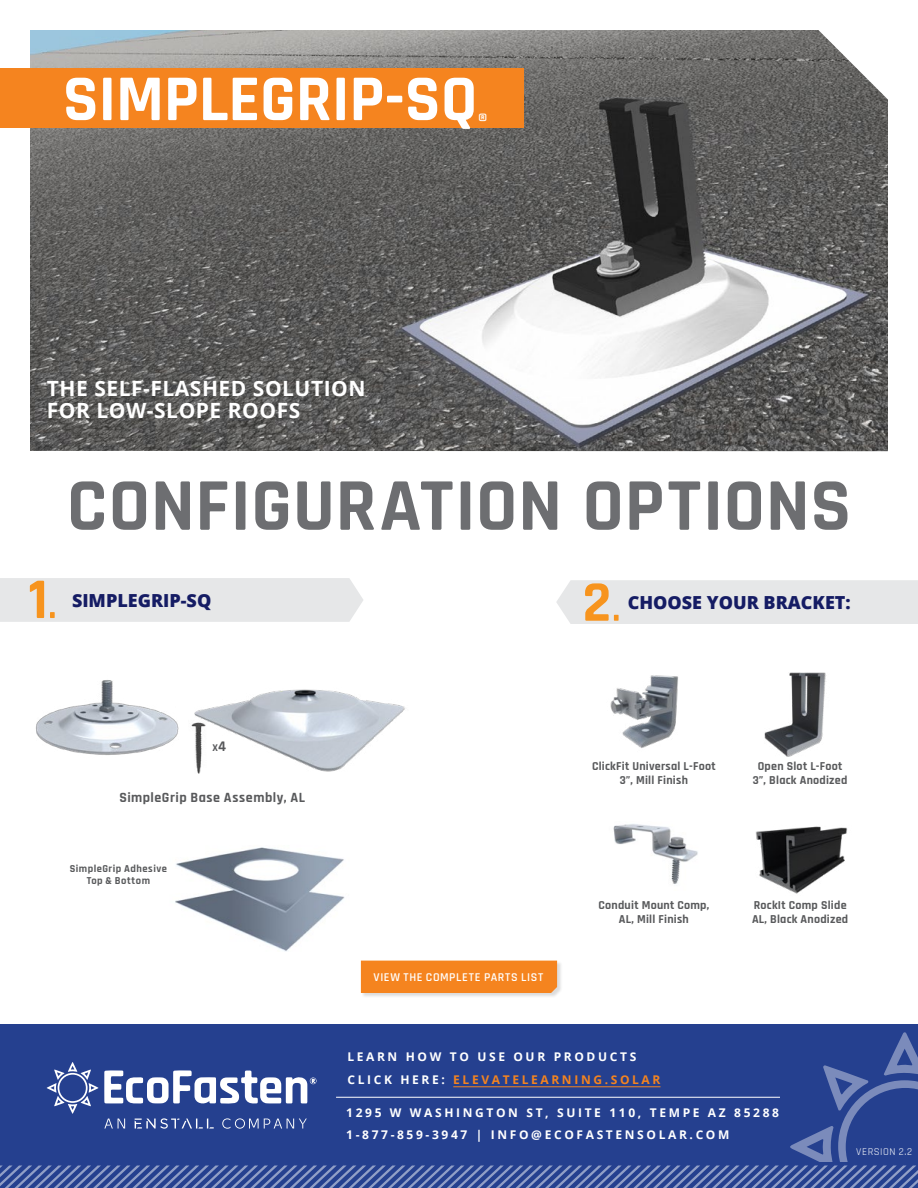
<style>
.page{position:relative;width:918px;height:1188px;background:#fff}
.page>*{position:absolute;margin:0;border:0;box-sizing:border-box;transform-origin:0 0}
.t1{font:700 75.15px "Rajdhani";letter-spacing:.01em;color:#6d6e71}
.t2{font:700 66px "Rajdhani";color:#fff}
.t3{font:700 21px/22.2px "Open Sans";letter-spacing:.025em;color:#fff}
.t4{font:700 21px "Rajdhani";color:#fff}
.t5{font:800 18px "Open Sans";color:#151c64}
.t6{font:700 13.95px "Rajdhani";letter-spacing:.035em;color:#58595b}
.t7{font:700 12px/22.5px "Open Sans";letter-spacing:.22em;color:#fff}
.t8{font:700 12px/14.4px "Rajdhani";letter-spacing:.02em;color:#58595b;text-align:center}
.t9{font:600 12px "Rajdhani";letter-spacing:.055em;color:#fff}
.t10{font:700 10.5px/12.6px "Rajdhani";letter-spacing:.045em;color:#58595b;text-align:center}
.t11{font:10.5px "Rajdhani";letter-spacing:.05em;color:#fff}
.t12{font:700 10.2px "Rajdhani";color:#58595b}
.s1{font-size:14.55px}
.s2{color:#f5841f}
</style>
<div class="page">
<img style="left:610px;top:675px;width:68px;height:73px">
<img style="left:755px;top:826px;width:93px;height:68px">
<img style="left:613px;top:824px;width:85px;height:60px">
<img style="left:764px;top:672px;width:62px;height:85px">
<div style="left:0;top:578px;width:363px;height:44px;background:#e6e7e8"></div>
<div style="left:556px;top:580px;width:362px;height:44px;background:#e6e7e8"></div>
<div style="left:0;top:1024px;width:918px;height:164px;background:#25408f"></div>
<svg style="left:0;top:1032px;width:918px;height:156px"></svg>
<img style="left:31px;top:31px;width:856px;height:419px">
<div style="left:0;top:68px;width:524px;height:60px;background:#f5841f"></div>
<svg style="left:798px;top:30px;width:90px;height:94px"></svg>
<img style="left:36px;top:680px;width:143px;height:75px">
<img style="left:175px;top:847px;width:170px;height:104px">
<img style="left:191px;top:689px;width:214px;height:85px">
<div style="left:362px;top:961px;width:201px;height:38px;background:#000;opacity:.14"></div>
<div style="left:361px;top:961px;width:196px;height:32px;background:#f5841f"></div>
<h2 class="t2" style="left:63px;top:59px;width:416px">SIMPLEGRIP-SQ</h2>
<h3 class="t4" style="left:478px;top:110px;width:11px">®</h3>
<h3 class="t3" style="left:47px;top:377px;width:320px">THE SELF-FLASHED SOLUTION<br>FOR LOW-SLOPE ROOFS</h3>
<h1 class="t1" style="left:67px;top:460px;width:786px">CONFIGURATION OPTIONS</h1>
<h3 class="t5" style="left:72px;top:587px;width:141px">SIMPLEGRIP-SQ</h3>
<h3 class="t5" style="left:628px;top:589px;width:225px">CHOOSE YOUR BRACKET:</h3>
<p class="t12" style="left:212px;top:741px;width:15px">X<span class="s1">4</span></p>
<p class="t6" style="left:119px;top:789px;width:187px">SimpleGrip Base Assembly, AL</p>
<p class="t10" style="left:70px;top:862px;width:99px">SimpleGrip Adhesive<br>Top &amp; Bottom</p>
<p class="t8" style="left:592px;top:759px;width:125px">ClickFit Universal L-Foot<br>3”, Mill Finish</p>
<p class="t8" style="left:753px;top:759px;width:96px">Open Slot L-Foot<br>3”, Black Anodized</p>
<p class="t9" style="left:373px;top:970px;width:171px">VIEW THE COMPLETE PARTS LIST</p>
<p class="t8" style="left:599px;top:898px;width:112px">Conduit Mount Comp,<br>AL, Mill Finish</p>
<p class="t8" style="left:752px;top:898px;width:98px;text-align:left">RockIt Comp Slide<br>AL, Black Anodized</p>
<p class="t7" style="left:347px;top:1045px;width:315px">LEARN HOW TO USE OUR PRODUCTS<br>CLICK HERE: <span class="s2">ELEVATELEARNING.SOLAR</span></p>
<p class="t7" style="left:346px;top:1101px;width:434px">1295 W WASHINGTON ST, SUITE 110, TEMPE AZ 85288<br>1-877-859-3947 | INFO@ECOFASTENSOLAR.COM</p>
<p class="t11" style="left:856px;top:1146px;width:58px">VERSION 2.2</p>
</div>
